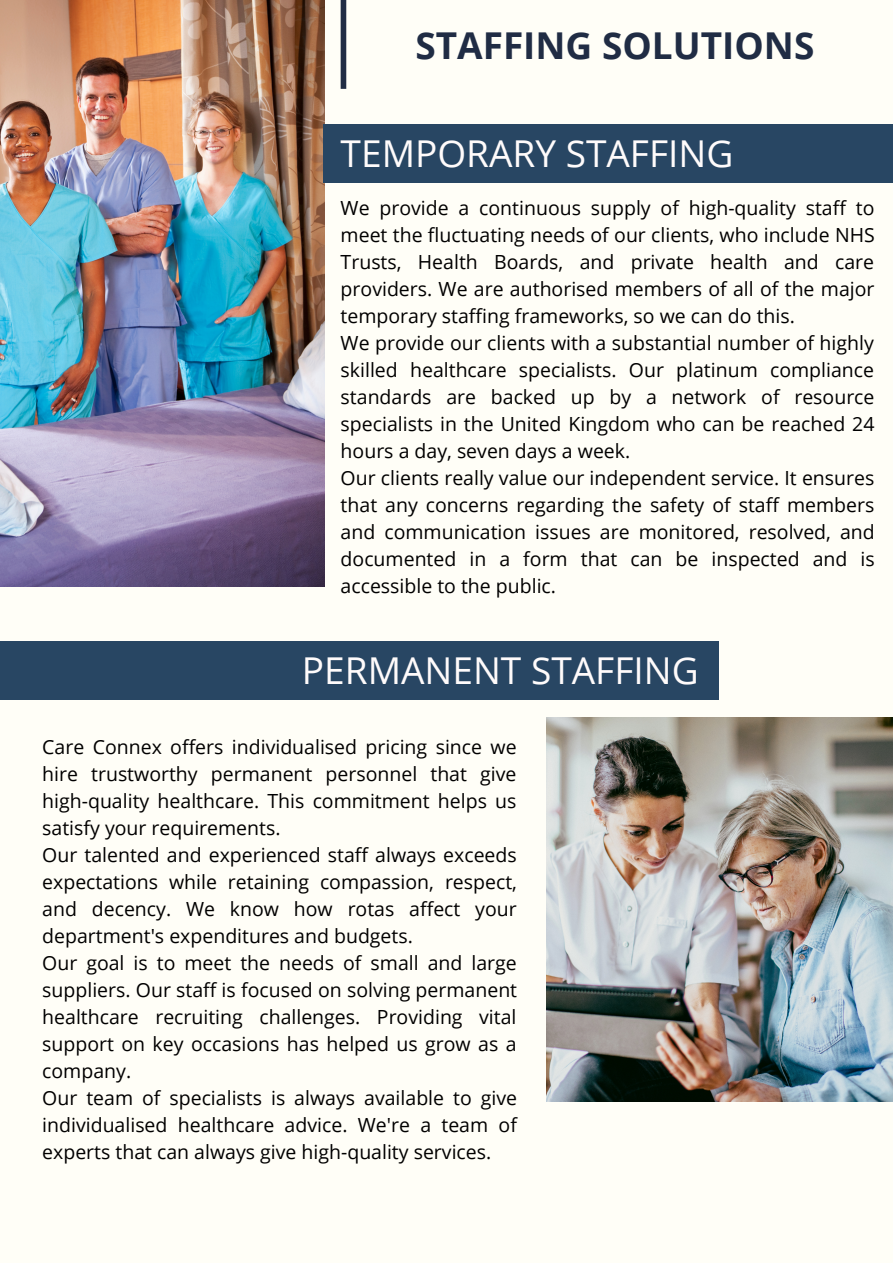
<style>
.page{position:relative;width:893px;height:1264px;background:#fff}
.page>*{position:absolute;margin:0;border:0;box-sizing:border-box;transform-origin:0 0}
.t1{font:37.05px "Open Sans";color:#fffbfb}
.t2{font:700 37.05px "Open Sans";color:#202c44}
.t3{font:19.5px/27px "Open Sans";color:#000}
</style>
<div class="page">
<div style="left:0;top:0;width:892px;height:1262px;background:#fffef7"></div>
<img style="left:0;top:0;width:325px;height:587px">
<div style="left:340px;top:0;width:6px;height:89px;background:#202c44"></div>
<div style="left:0;top:641px;width:718px;height:59px;background:#284663"></div>
<img style="left:546px;top:717px;width:346px;height:384px">
<div style="left:323px;top:124px;width:569px;height:58px;background:#284663"></div>
<h1 class="t2" style="left:415px;top:20px;width:400px">STAFFING SOLUTIONS</h1>
<h1 class="t1" style="left:340px;top:127px;width:394px">TEMPORARY STAFFING</h1>
<p class="t3" style="left:340px;top:194px;width:535px">We provide a continuous supply of high-quality staff to meet the fluctuating needs of our clients, who include NHS Trusts, Health Boards, and private health and care providers. We are authorised members of all of the major temporary staffing frameworks, so we can do this.<br>We provide our clients with a substantial number of highly skilled healthcare specialists. Our platinum compliance standards are backed up by a network of resource specialists in the United Kingdom who can be reached 24 hours a day, seven days a week.<br>Our clients really value our independent service. It ensures that any concerns regarding the safety of staff members and communication issues are monitored, resolved, and documented in a form that can be inspected and is accessible to the public.</p>
<h1 class="t1" style="left:302px;top:644px;width:398px">PERMANENT STAFFING</h1>
<p class="t3" style="left:42px;top:732px;width:476px">Care Connex offers individualised pricing since we hire trustworthy permanent personnel that give high-quality healthcare. This commitment helps us satisfy your requirements.<br>Our talented and experienced staff always exceeds expectations while retaining compassion, respect, and decency. We know how rotas affect your department's expenditures and budgets.<br>Our goal is to meet the needs of small and large suppliers. Our staff is focused on solving permanent healthcare recruiting challenges. Providing vital support on key occasions has helped us grow as a company.<br>Our team of specialists is always available to give individualised healthcare advice. We're a team of experts that can always give high-quality services.</p>
</div>
